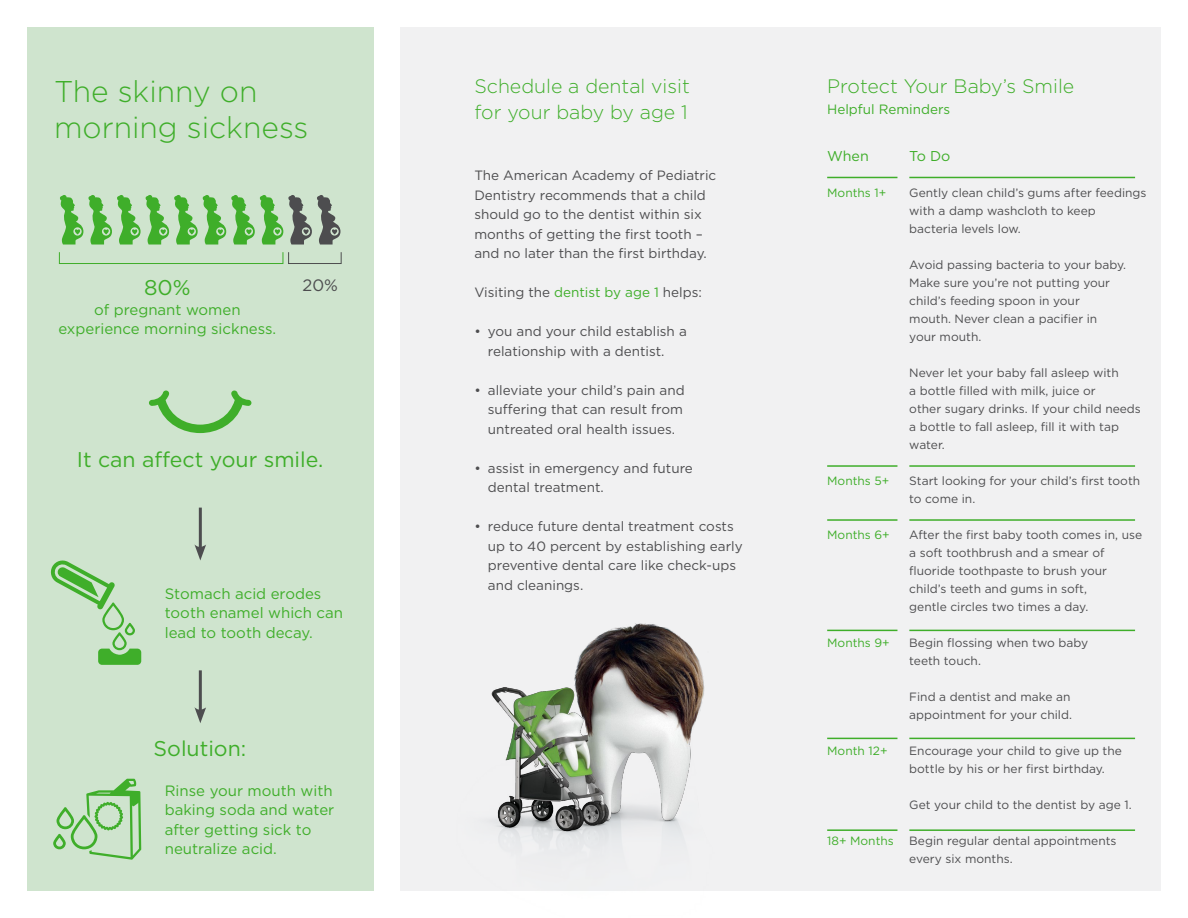
<style>
.page{position:relative;width:1188px;height:918px;background:#fff}
.page>*{position:absolute;margin:0;border:0;box-sizing:border-box;transform-origin:0 0}
.t1{font:300 30px/36px "Gotham";color:#3fae2a}
.t2{font:21.3px "Gotham";color:#3fae2a}
.t3{font:300 19.5px/25.5px "Gotham";color:#3fae2a}
.t4{font:16.5px "Gotham";color:#4d4d4f}
.t5{font:15px/19.5px "Gotham";color:#3fae2a}
.t6{font:14.25px "Gotham";color:#3fae2a}
.t7{font:13.5px/19.5px "Gotham";color:#4d4d4f}
.t8{font:13.5px "Gotham";color:#3fae2a}
.t9{font:12px/18px "Gotham";color:#4d4d4f}
.t10{font:12px "Gotham";color:#3fae2a}
.s1{color:#3fae2a}
</style>
<div class="page">
<div style="left:27px;top:27px;width:346px;height:864px;background:#cfe4ce"></div>
<div style="left:400px;top:27px;width:761px;height:864px;background:#f1f1f2"></div>
<img style="left:491px;top:623px;width:214px;height:222px">
<hr style="left:827px;top:177px;width:70px;height:1px;background:#3fae2a">
<hr style="left:827px;top:465px;width:70px;height:2px;background:#3fae2a">
<hr style="left:827px;top:519px;width:70px;height:2px;background:#3fae2a">
<hr style="left:827px;top:630px;width:70px;height:1px;background:#3fae2a">
<hr style="left:827px;top:738px;width:70px;height:1px;background:#3fae2a">
<hr style="left:827px;top:829px;width:70px;height:2px;background:#3fae2a">
<hr style="left:909px;top:177px;width:226px;height:1px;background:#3fae2a">
<hr style="left:909px;top:465px;width:226px;height:2px;background:#3fae2a">
<hr style="left:909px;top:519px;width:226px;height:2px;background:#3fae2a">
<hr style="left:909px;top:630px;width:226px;height:1px;background:#3fae2a">
<hr style="left:909px;top:738px;width:226px;height:1px;background:#3fae2a">
<hr style="left:909px;top:829px;width:226px;height:2px;background:#3fae2a">
<div style="left:59px;top:252px;width:224px;height:12px;border:1px solid #3fae2a"></div>
<div style="left:288px;top:252px;width:54px;height:12px;border:1px solid #4d4d4f"></div>
<hr style="left:199px;top:508px;width:3px;height:42px;background:#4d4d4f">
<svg style="left:194px;top:544px;width:12px;height:17px"></svg>
<hr style="left:199px;top:670px;width:3px;height:43px;background:#4d4d4f">
<svg style="left:194px;top:707px;width:12px;height:16px"></svg>
<svg style="left:149px;top:390px;width:103px;height:43px"></svg>
<svg style="left:53px;top:779px;width:88px;height:81px"></svg>
<svg style="left:60px;top:195px;width:280px;height:50px"></svg>
<svg style="left:50px;top:560px;width:91px;height:105px"></svg>
<h1 class="t1" style="left:54px;top:72px;width:256px">The skinny on morning sickness</h1>
<h2 class="t2" style="left:144px;top:274px;width:48px">80%</h2>
<p class="t5" style="left:59px;top:299px;width:219px;text-align:center">of pregnant women experience morning sickness.</p>
<h3 class="t4" style="left:303px;top:275px;width:37px">20%</h3>
<h2 class="t2" style="left:77px;top:445px;width:248px">It can affect your smile.</h2>
<p class="t5" style="left:165px;top:583px;width:180px">Stomach acid erodes tooth enamel which can lead to tooth decay.</p>
<h2 class="t2" style="left:154px;top:735px;width:94px">Solution:</h2>
<p class="t5" style="left:165px;top:780px;width:171px">Rinse your mouth with baking soda and water after getting sick to neutralize acid.</p>
<h3 class="t3" style="left:474px;top:73px;width:217px">Schedule a dental visit for your baby by age 1</h3>
<p class="t7" style="left:474px;top:166px;width:243px">The American Academy of Pediatric Dentistry recommends that a child should go to the dentist within six months of getting the first tooth – and no later than the first birthday.</p>
<p class="t7" style="left:474px;top:283px;width:229px">Visiting the <span class="s1">dentist by age 1</span> helps:</p>
<p class="t7" style="left:488px;top:322px;width:200px;text-indent:-14px">• you and your child establish a relationship with a dentist.</p>
<p class="t7" style="left:488px;top:380px;width:198px;text-indent:-14px">• alleviate your child’s pain and suffering that can result from untreated oral health issues.</p>
<p class="t7" style="left:488px;top:458px;width:206px;text-indent:-14px">• assist in emergency and future dental treatment.</p>
<p class="t7" style="left:488px;top:517px;width:256px;text-indent:-14px">• reduce future dental treatment costs up to 40 percent by establishing early preventive dental care like check-ups and cleanings.</p>
<h3 class="t3" style="left:827px;top:73px;width:249px">Protect Your Baby’s Smile</h3>
<p class="t8" style="left:827px;top:101px;width:125px">Helpful Reminders</p>
<p class="t6" style="left:827px;top:147px;width:43px">When</p>
<p class="t10" style="left:827px;top:185px;width:61px">Months 1+</p>
<p class="t6" style="left:909px;top:147px;width:43px">To Do</p>
<p class="t9" style="left:909px;top:184px;width:239px">Gently clean child’s gums after feedings with a damp washcloth to keep bacteria levels low.</p>
<p class="t9" style="left:909px;top:256px;width:218px">Avoid passing bacteria to your baby.<br>Make sure you’re not putting your child’s feeding spoon in your<br>mouth. Never clean a pacifier in your mouth.</p>
<p class="t9" style="left:909px;top:364px;width:233px">Never let your baby fall asleep with<br>a bottle filled with milk, juice or<br>other sugary drinks. If your child needs a bottle to fall asleep, fill it with tap water.</p>
<p class="t9" style="left:909px;top:472px;width:233px">Start looking for your child’s first tooth to come in.</p>
<p class="t9" style="left:909px;top:526px;width:234px">After the first baby tooth comes in, use a soft toothbrush and a smear of fluoride toothpaste to brush your child’s teeth and gums in soft,<br>gentle circles two times a day.</p>
<p class="t9" style="left:909px;top:634px;width:180px">Begin flossing when two baby teeth touch.</p>
<p class="t9" style="left:909px;top:688px;width:164px">Find a dentist and make an appointment for your child.</p>
<p class="t9" style="left:909px;top:742px;width:214px">Encourage your child to give up the bottle by his or her first birthday.</p>
<p class="t9" style="left:909px;top:796px;width:224px">Get your child to the dentist by age 1.</p>
<p class="t9" style="left:909px;top:832px;width:209px">Begin regular dental appointments every six months.</p>
<p class="t10" style="left:827px;top:473px;width:64px">Months 5+</p>
<p class="t10" style="left:827px;top:527px;width:64px">Months 6+</p>
<p class="t10" style="left:827px;top:635px;width:64px">Months 9+</p>
<p class="t10" style="left:827px;top:743px;width:62px">Month 12+</p>
<p class="t10" style="left:827px;top:833px;width:68px">18+ Months</p>
</div>
